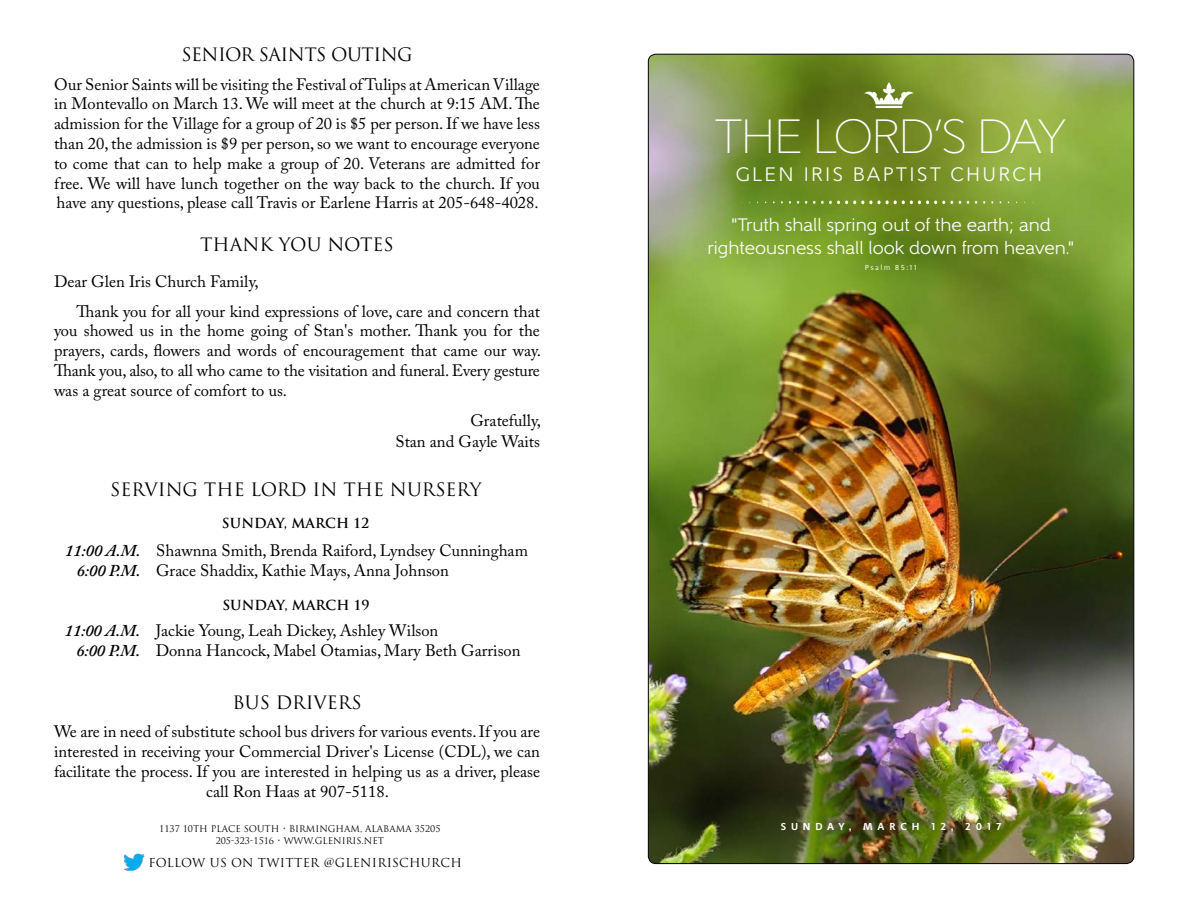
<style>
.page{position:relative;width:1188px;height:918px;background:#fff}
.page>*{position:absolute;margin:0;border:0;box-sizing:border-box;transform-origin:0 0}
.t1{font:200 48px "Gentleman 300";letter-spacing:-.04em;color:#fff}
.t2{font:19.5px "Gentleman 500";letter-spacing:.12em;color:#fff}
.t3{font:18px/22.5px "Gentleman 500";color:#fff;text-align:center}
.t4{font:18px "Trajan Pro";color:#000}
.t5{font:18px "Trajan Pro";letter-spacing:-.03em;color:#000}
.t6{font:16.5px/19.8px "Adobe Caslon Pro";color:#000}
.t7{font:italic 600 16.5px/19.8px "Adobe Caslon Pro";color:#000;text-align:right}
.t8{font:700 13.5px "Trajan Pro";color:#000}
.t9{font:12px "Trajan Pro";letter-spacing:.02em;color:#000}
.t10{font:600 10.5px "Adagio Sans";letter-spacing:.46em;color:#fff}
.t11{font:9px/12px "Trajan Pro";color:#000;text-align:center}
.t12{font:7.5px "Adagio Sans";letter-spacing:.18em;color:#fff}
</style>
<div class="page">
<img style="left:124px;top:853px;width:21px;height:18px">
<img style="left:648px;top:54px;width:486px;height:810px">
<svg style="left:864px;top:82px;width:50px;height:26px"></svg>
<svg style="left:813px;top:200px;width:140px;height:4px"></svg>
<p class="t5" style="left:181px;top:44px;width:233px">SENIOR SAINTS OUTING</p>
<p class="t6" style="left:54px;top:74px;width:488px;text-align:justify">Our Senior Saints will be visiting the Festival of Tulips at American Village in Montevallo on March 13. We will meet at the church at 9:15 AM. The admission for the Village for a group of 20 is $5 per person. If we have less than 20, the admission is $9 per person, so we want to encourage everyone to come that can to help make a group of 20. Veterans are admitted for free. We will have lunch together on the way back to the church. If you have any questions, please call Travis or Earlene Harris at 205-648-4028.</p>
<p class="t4" style="left:200px;top:233px;width:195px">THANK YOU NOTES</p>
<p class="t6" style="left:77px;top:266px;width:465px;line-height:30px;text-indent:-23px">Dear Glen Iris Church Family,<br>Thank you for all your kind expressions of love, care and concern that</p>
<p class="t6" style="left:54px;top:321px;width:489px;text-align:justify">you showed us in the home going of Stan's mother. Thank you for the prayers, cards, flowers and words of encouragement that came our way.<br>Thank you, also, to all who came to the visitation and funeral. Every gesture was a great source of comfort to us.</p>
<p class="t6" style="left:395px;top:410px;width:147px;line-height:21px;text-align:right">Gratefully,<br>Stan and Gayle Waits</p>
<p class="t4" style="left:110px;top:478px;width:373px">SERVING THE LORD IN THE NURSERY</p>
<p class="t8" style="left:222px;top:515px;width:149px">SUNDAY, MARCH 12</p>
<p class="t6" style="left:156px;top:541px;width:373px">Shawnna Smith, Brenda Raiford, Lyndsey Cunningham<br>Grace Shaddix, Kathie Mays, Anna Johnson</p>
<p class="t7" style="left:65px;top:541px;width:77px">11:00 A.M.<br>6:00 P.M.</p>
<p class="t7" style="left:65px;top:620px;width:77px">11:00 A.M.<br>6:00 P.M.</p>
<p class="t8" style="left:222px;top:597px;width:149px">SUNDAY, MARCH 19</p>
<p class="t6" style="left:156px;top:620px;width:366px">Jackie Young, Leah Dickey, Ashley Wilson<br>Donna Hancock, Mabel Otamias, Mary Beth Garrison</p>
<p class="t4" style="left:232px;top:691px;width:131px">BUS DRIVERS</p>
<p class="t6" style="left:54px;top:722px;width:488px;text-align:center">We are in need of substitute school bus drivers for various events. If you are interested in receiving your Commercial Driver's License (CDL), we can facilitate the process. If you are interested in helping us as a driver, please call Ron Haas at 907-5118.</p>
<p class="t11" style="left:159px;top:822px;width:283px">1137 10TH PLACE SOUTH • BIRMINGHAM, ALABAMA 35205<br>205-323-1516 • WWW.GLENIRIS.NET</p>
<p class="t9" style="left:149px;top:855px;width:315px">FOLLOW US ON TWITTER @GLENIRISCHURCH</p>
<h1 class="t1" style="left:715px;top:108px;width:354px">THE LORD’S DAY</h1>
<p class="t2" style="left:736px;top:163px;width:308px">GLEN IRIS BAPTIST CHURCH</p>
<p class="t3" style="left:708px;top:214px;width:368px">"Truth shall spring out of the earth; and righteousness shall look down from heaven."</p>
<p class="t12" style="left:865px;top:263px;width:54px">Psalm 85:11</p>
<p class="t10" style="left:781px;top:820px;width:222px">SUNDAY, MARCH 12, 2017</p>
</div>
